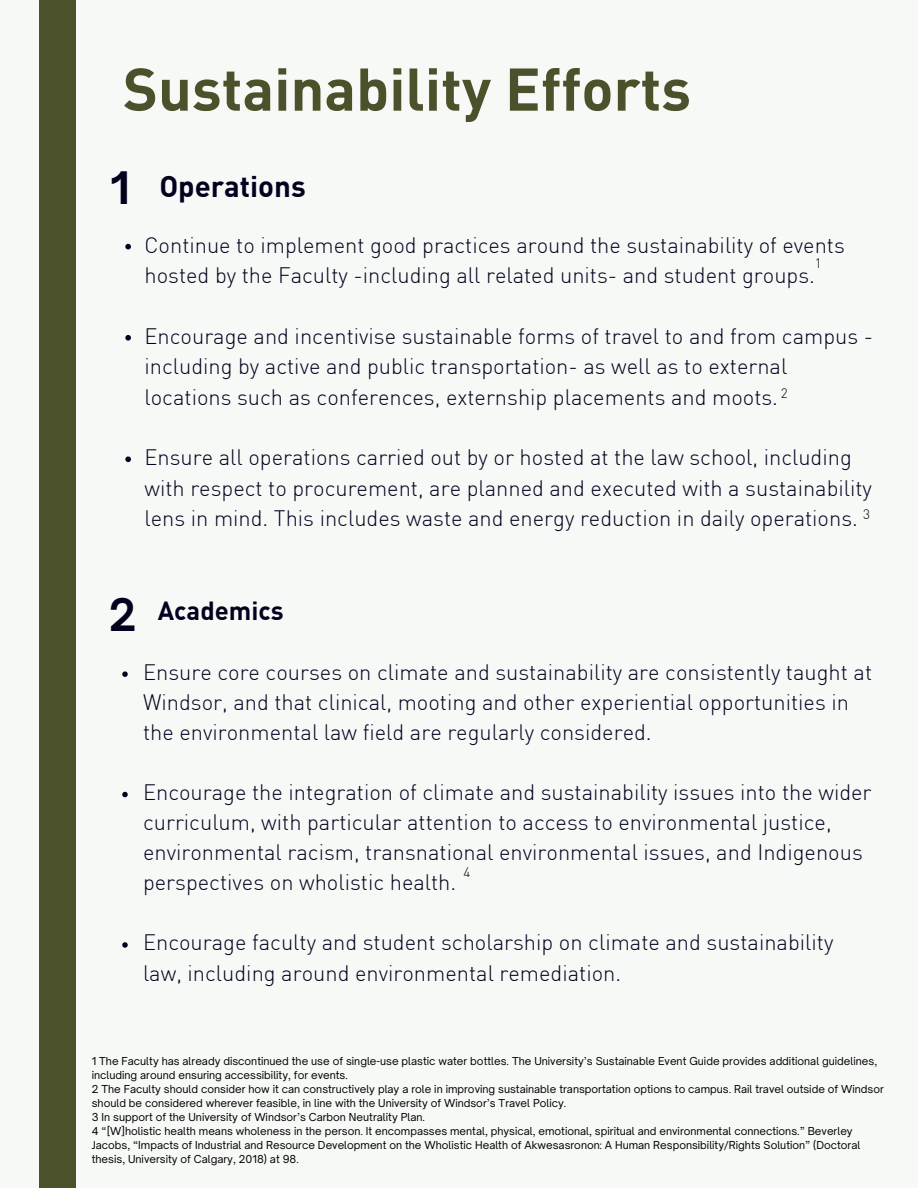
<style>
.page{position:relative;width:918px;height:1188px;background:#f7f9f7}
.page>*{position:absolute;margin:0;border:0;box-sizing:border-box;transform-origin:0 0}
.t1{font:700 59.25px "DIN Pro";color:#4a512b}
.t2{font:700 42.9px "Open Sauce One";color:#04011e}
.t3{font:700 29.4px "DIN Pro";color:#04011e}
.t4{font:700 25.8px "DIN Pro";color:#04011e}
.t5{font:300 21.9px/30.2px "DIN Pro";color:#04011e}
.t6{font:300 13.5px "DIN Pro";color:#000}
.t7{font:10.5px/14px "Open Sauce One";color:#000}
</style>
<div class="page">
<svg style="left:125px;top:244px;width:6px;height:5px"></svg>
<svg style="left:125px;top:335px;width:6px;height:6px"></svg>
<svg style="left:125px;top:456px;width:6px;height:6px"></svg>
<svg style="left:122px;top:671px;width:6px;height:6px"></svg>
<svg style="left:122px;top:792px;width:6px;height:5px"></svg>
<svg style="left:122px;top:942px;width:6px;height:6px"></svg>
<div style="left:39px;top:0;width:37px;height:1188px;background:#4a512b"></div>
<h1 class="t1" style="left:123px;top:65px;width:570px">Sustainability Efforts</h1>
<h2 class="t2" style="left:110px;top:161px;width:21px">1</h2>
<p class="t3" style="left:159px;top:174px;width:148px">Operations</p>
<p class="t5" style="left:145px;top:232px;width:702px">Continue to implement good practices around the sustainability of events hosted by the Faculty -including all related units- and student groups.</p>
<p class="t5" style="left:145px;top:323px;width:730px">Encourage and incentivise sustainable forms of travel to and from campus - including by active and public transportation- as well as to external locations such as conferences, externship placements and moots.</p>
<p class="t5" style="left:145px;top:445px;width:729px">Ensure all operations carried out by or hosted at the law school, including with respect to procurement, are planned and executed with a sustainability lens in mind. This includes waste and energy reduction in daily operations.</p>
<p class="t6" style="left:815px;top:258px;width:8px">1</p>
<h4 class="t6" style="left:781px;top:387px;width:8px">2</h4>
<p class="t6" style="left:863px;top:509px;width:8px">3</p>
<p class="t2" style="left:109px;top:588px;width:29px">2</p>
<p class="t4" style="left:158px;top:600px;width:127px">Academics</p>
<p class="t5" style="left:143px;top:659px;width:731px">Ensure core courses on climate and sustainability are consistently taught at<br>Windsor, and that clinical, mooting and other experiential opportunities in the environmental law field are regularly considered.</p>
<h3 class="t5" style="left:143px;top:779px;width:730px">Encourage the integration of climate and sustainability issues into the wider curriculum, with particular attention to access to environmental justice, environmental racism, transnational environmental issues, and Indigenous perspectives on wholistic health.</h3>
<h4 class="t5" style="left:143px;top:930px;width:692px">Encourage faculty and student scholarship on climate and sustainability law, including around environmental remediation.</h4>
<p class="t6" style="left:463px;top:867px;width:8px">4</p>
<p class="t7" style="left:92px;top:1054px;width:787px">1 The Faculty has already discontinued the use of single-use plastic water bottles. The University’s Sustainable Event Guide provides additional guidelines, including around ensuring accessibility, for events.</p>
<p class="t7" style="left:92px;top:1082px;width:794px">2 The Faculty should consider how it can constructively play a role in improving sustainable transportation options to campus. Rail travel outside of Windsor should be considered wherever feasible, in line with the University of Windsor’s Travel Policy.</p>
<p class="t7" style="left:92px;top:1110px;width:335px">3 In support of the University of Windsor’s Carbon Neutrality Plan.</p>
<p class="t7" style="left:92px;top:1124px;width:770px">4 “[W]holistic health means wholeness in the person. It encompasses mental, physical, emotional, spiritual and environmental connections.” Beverley<br>Jacobs, “Impacts of Industrial and Resource Development on the Wholistic Health of Akwesasronon: A Human Responsibility/Rights Solution” (Doctoral thesis, University of Calgary, 2018) at 98.</p>
</div>
